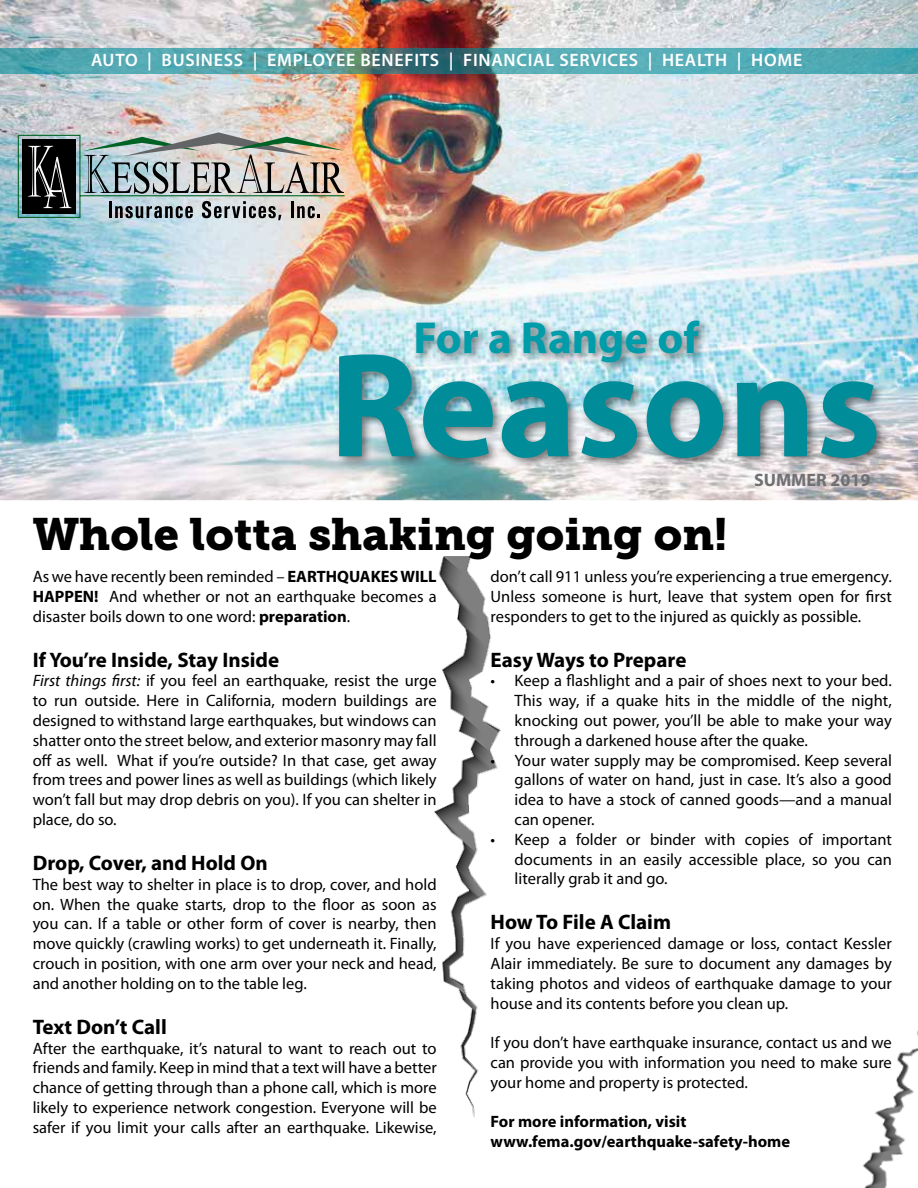
<style>
.page{position:relative;width:918px;height:1188px;background:#fff}
.page>*{position:absolute;margin:0;border:0;box-sizing:border-box;transform-origin:0 0}
.t1{font:700 150px "Myriad Pro";color:#008c99}
.t2{font:45px "Museo Slab 900";color:#000}
.t3{font:700 45px "Myriad Pro";color:#009ca9}
.t4{font:700 21px "Myriad Pro";color:#000}
.t5{font:600 18px "Myriad Pro";letter-spacing:.04em;color:#fff}
.t6{font:700 18px "Myriad Pro";color:#6f7073}
.t7{font:16.5px/19.8px "Myriad Pro";color:#000;text-align:justify}
.t8{font:700 16.5px/19.8px "Myriad Pro";color:#000}
.s1{font-weight:700}
.s2{font-style:italic}
</style>
<div class="page">
<img style="left:434px;top:557px;width:67px;height:560px">
<img style="left:0;top:0;width:918px;height:500px">
<div style="left:412px;top:316px;width:299px;height:58px;background:#000;opacity:.5"></div>
<div style="left:335px;top:351px;width:553px;height:119px;background:#000;opacity:.5"></div>
<svg style="left:0;top:48px;width:918px;height:26px;fill:#54a9b2"></svg>
<img style="left:17px;top:132px;width:329px;height:88px">
<img style="left:862px;top:1030px;width:56px;height:158px">
<p class="t5" style="left:91px;top:48px;width:713px">AUTO | BUSINESS | EMPLOYEE BENEFITS | FINANCIAL SERVICES | HEALTH | HOME</p>
<h2 class="t3" style="left:413px;top:308px;width:287px">For a Range of</h2>
<h1 class="t1" style="left:329px;top:308px;width:553px">Reasons</h1>
<p class="t6" style="left:754px;top:469px;width:118px">SUMMER 2019</p>
<h2 class="t2" style="left:33px;top:508px;width:696px">Whole lotta shaking going on!</h2>
<p class="t7" style="left:491px;top:566px;width:403px">don’t call 911 unless you’re experiencing a true emergency.<br>Unless someone is hurt, leave that system open for first responders to get to the injured as quickly as possible.</p>
<p class="t4" style="left:491px;top:646px;width:197px">Easy Ways to Prepare</p>
<p class="t7" style="left:515px;top:671px;width:379px;text-indent:-24px">• Keep a flashlight and a pair of shoes next to your bed.<br>This way, if a quake hits in the middle of the night, knocking out power, you’ll be able to make your way through a darkened house after the quake.</p>
<p class="t7" style="left:515px;top:750px;width:379px;text-indent:-24px">• Your water supply may be compromised. Keep several gallons of water on hand, just in case. It’s also a good idea to have a stock of canned goods—and a manual can opener.</p>
<p class="t7" style="left:515px;top:829px;width:379px;text-indent:-24px">• Keep a folder or binder with copies of important documents in an easily accessible place, so you can literally grab it and go.</p>
<p class="t4" style="left:491px;top:909px;width:182px">How To File A Claim</p>
<p class="t7" style="left:491px;top:933px;width:403px">If you have experienced damage or loss, contact Kessler Alair immediately. Be sure to document any damages by taking photos and videos of earthquake damage to your house and its contents before you clean up.</p>
<p class="t7" style="left:491px;top:1032px;width:403px">If you don’t have earthquake insurance, contact us and we can provide you with information you need to make sure your home and property is protected.</p>
<p class="t8" style="left:491px;top:1111px;width:301px">For more information, visit www.fema.gov/earthquake-safety-home</p>
<p class="t7" style="left:33px;top:566px;width:406px">As we have recently been reminded – <span class="s1">EARTHQUAKES WILL HAPPEN!</span> And whether or not an earthquake becomes a disaster boils down to one word: <span class="s1">preparation</span>.</p>
<p class="t4" style="left:33px;top:646px;width:248px">If You’re Inside, Stay Inside</p>
<p class="t7" style="left:33px;top:671px;width:406px"><span class="s2">First things first:</span> if you feel an earthquake, resist the urge to run outside. Here in California, modern buildings are designed to withstand large earthquakes, but windows can shatter onto the street below, and exterior masonry may fall off as well. What if you’re outside? In that case, get away from trees and power lines as well as buildings (which likely won’t fall but may drop debris on you). If you can shelter in place, do so.</p>
<p class="t4" style="left:33px;top:849px;width:237px">Drop, Cover, and Hold On</p>
<p class="t7" style="left:33px;top:874px;width:406px">The best way to shelter in place is to drop, cover, and hold on. When the quake starts, drop to the floor as soon as you can. If a table or other form of cover is nearby, then move quickly (crawling works) to get underneath it. Finally, crouch in position, with one arm over your neck and head, and another holding on to the table leg.</p>
<p class="t4" style="left:33px;top:1013px;width:136px">Text Don’t Call</p>
<p class="t7" style="left:33px;top:1038px;width:406px">After the earthquake, it’s natural to want to reach out to friends and family. Keep in mind that a text will have a better chance of getting through than a phone call, which is more likely to experience network congestion. Everyone will be safer if you limit your calls after an earthquake. Likewise,</p>
</div>
